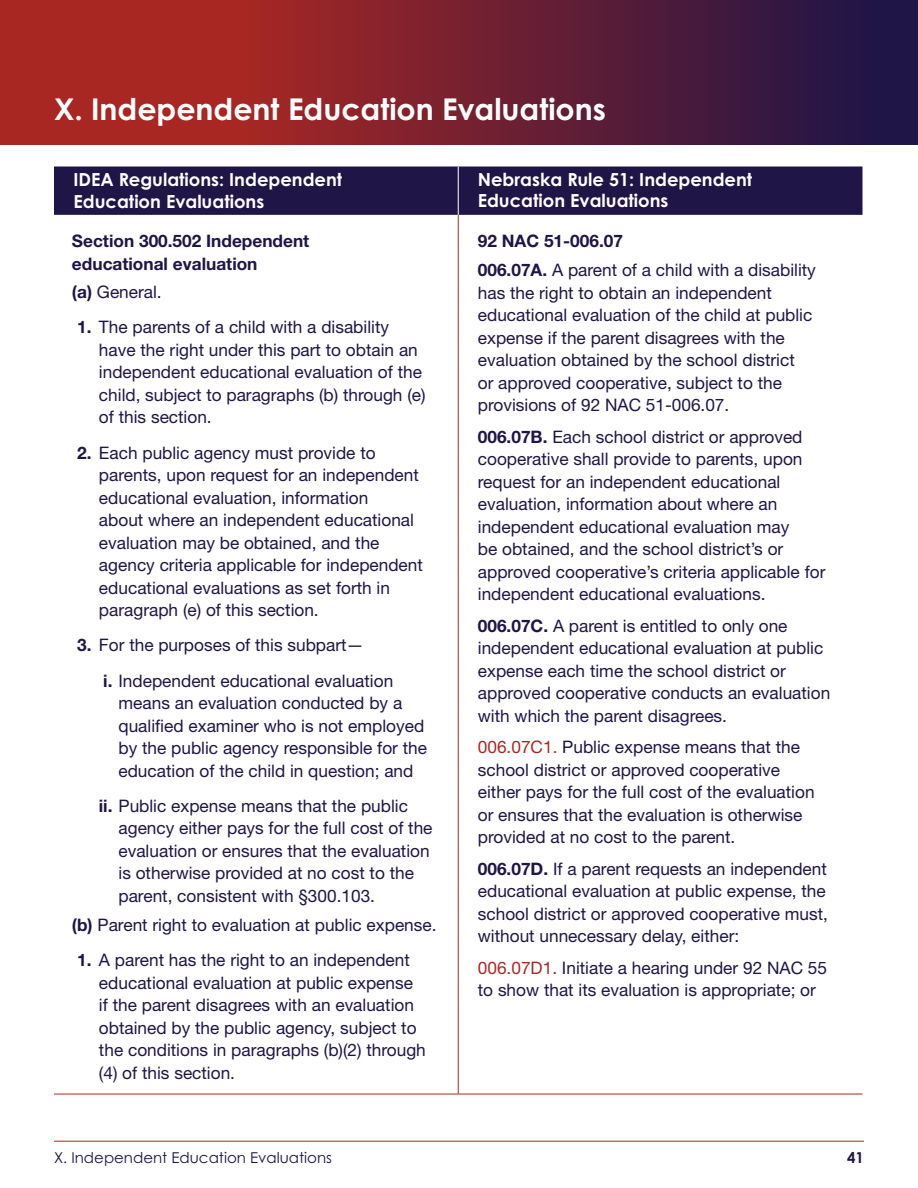
<style>
.page{position:relative;width:918px;height:1188px;background:#fff}
.page>*{position:absolute;margin:0;border:0;box-sizing:border-box;transform-origin:0 0}
.t1{font:700 30px "Century Gothic Pro";color:#fff}
.t2{font:700 18px/21.6px "Century Gothic Pro";color:#fff}
.t3{font:17.25px/22.5px "Helvetica Neue LT Std";color:#201547}
.t4{font:700 17.25px/22.5px "Helvetica Neue LT Std";color:#201547}
.t5{font:15px "Century Gothic Pro";color:#201547}
.t6{font:700 15px "Century Gothic Pro";color:#201547}
.s1{font-weight:700}
.s2{color:#aa2823}
</style>
<div class="page">
<svg style="left:0;top:0;width:918px;height:145px;background:#721f30"></svg>
<div style="left:54px;top:166px;width:808px;height:49px;background:#201547"></div>
<hr style="left:458px;top:166px;width:1px;height:49px;background:#fff">
<hr style="left:458px;top:215px;width:1px;height:879px;background:#aa2823">
<hr style="left:54px;top:1094px;width:404px;height:1px;background:#aa2823">
<hr style="left:458px;top:1094px;width:404px;height:1px;background:#aa2823">
<hr style="left:54px;top:1141px;width:810px;height:1px;background:#aa2823">
<h1 class="t1" style="left:54px;top:90px;width:554px">X. Independent Education Evaluations</h1>
<h2 class="t2" style="left:74px;top:169px;width:270px">IDEA Regulations: Independent<br>Education Evaluations</h2>
<h3 class="t4" style="left:72px;top:229px;width:239px">Section 300.502 Independent educational evaluation</h3>
<p class="t3" style="left:72px;top:281px;width:86px"><span class="s1">(a)</span> General</p>
<p class="t3" style="left:99px;top:316px;width:328px;text-indent:-22px"><span class="s1">1.</span> The parents of a child with a disability have the right under this part to obtain an independent educational evaluation of the child, subject to paragraphs (b) through (e) of this section</p>
<p class="t3" style="left:99px;top:441px;width:325px;text-indent:-22px"><span class="s1">2.</span> Each public agency must provide to parents, upon request for an independent educational evaluation, information<br>about where an independent educational evaluation may be obtained, and the agency criteria applicable for independent educational evaluations as set forth in paragraph (e) of this section</p>
<p class="t3" style="left:77px;top:634px;width:288px"><span class="s1">3.</span> For the purposes of this subpart—</p>
<p class="t3" style="left:119px;top:669px;width:310px;text-indent:-15px"><span class="s1">i.</span> Independent educational evaluation means an evaluation conducted by a qualified examiner who is not employed by the public agency responsible for the education of the child in question; and</p>
<p class="t3" style="left:119px;top:794px;width:316px;text-indent:-20px"><span class="s1">ii.</span> Public expense means that the public agency either pays for the full cost of the evaluation or ensures that the evaluation is otherwise provided at no cost to the parent, consistent with §300 103</p>
<p class="t3" style="left:72px;top:914px;width:361px"><span class="s1">(b)</span> Parent right to evaluation at public expense</p>
<p class="t3" style="left:99px;top:949px;width:328px;text-indent:-22px"><span class="s1">1.</span> A parent has the right to an independent educational evaluation at public expense if the parent disagrees with an evaluation obtained by the public agency, subject to the conditions in paragraphs (b)(2) through (4) of this section</p>
<h2 class="t2" style="left:478px;top:168px;width:276px">Nebraska Rule 51: Independent<br>Education Evaluations</h2>
<h3 class="t4" style="left:478px;top:229px;width:147px">92 NAC 51-006.07</h3>
<p class="t3" style="left:478px;top:259px;width:340px"><span class="s1">006.07A.</span> A parent of a child with a disability has the right to obtain an independent educational evaluation of the child at public expense if the parent disagrees with the evaluation obtained by the school district<br>or approved cooperative, subject to the provisions of 92 NAC 51-006 07</p>
<p class="t3" style="left:478px;top:425px;width:349px"><span class="s1">006.07B.</span> Each school district or approved cooperative shall provide to parents, upon request for an independent educational evaluation, information about where an independent educational evaluation may<br>be obtained, and the school district’s or approved cooperative’s criteria applicable for independent educational evaluations</p>
<p class="t3" style="left:478px;top:614px;width:354px"><span class="s1">006.07C.</span> A parent is entitled to only one independent educational evaluation at public expense each time the school district or approved cooperative conducts an evaluation with which the parent disagrees</p>
<p class="t3" style="left:478px;top:736px;width:338px"><span class="s2">006 07C1</span> Public expense means that the school district or approved cooperative either pays for the full cost of the evaluation or ensures that the evaluation is otherwise provided at no cost to the parent</p>
<p class="t3" style="left:478px;top:857px;width:352px"><span class="s1">006.07D.</span> If a parent requests an independent educational evaluation at public expense, the school district or approved cooperative must, without unnecessary delay, either:</p>
<p class="t3" style="left:478px;top:956px;width:351px"><span class="s2">006 07D1</span> Initiate a hearing under 92 NAC 55 to show that its evaluation is appropriate; or</p>
<p class="t5" style="left:54px;top:1149px;width:279px">X. Independent Education Evaluations</p>
<p class="t6" style="left:847px;top:1148px;width:18px">41</p>
</div>
